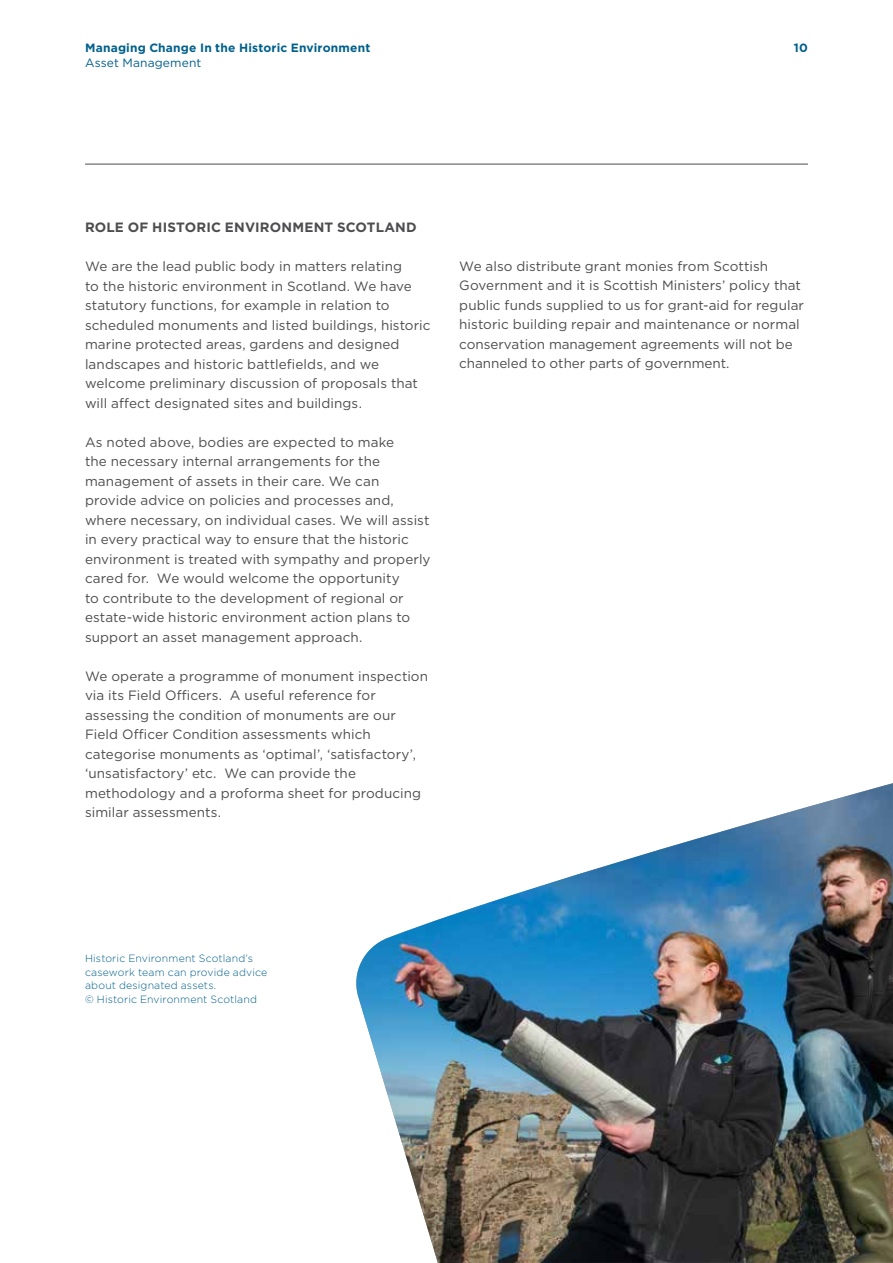
<style>
.page{position:relative;width:893px;height:1263px;background:#fff}
.page>*{position:absolute;margin:0;border:0;box-sizing:border-box;transform-origin:0 0}
.t1{font:13.5px/19.5px "Gotham";letter-spacing:.005em;color:#4d4d4f}
.t2{font:700 13.5px "Gotham";letter-spacing:.01em;color:#4d4d4f}
.t3{font:700 12px "Gotham";letter-spacing:.015em;color:#00608c}
.t4{font:12px "Gotham";letter-spacing:.015em;color:#00608c}
.t5{font:300 10.5px/13.5px "Gotham";letter-spacing:.01em;color:#00608c}
</style>
<div class="page">
<hr style="left:85px;top:164px;width:723px;height:1px;background:#4d4d4f">
<img style="left:356px;top:783px;width:537px;height:480px">
<p class="t3" style="left:85px;top:40px;width:287px">Managing Change In the Historic Environment</p>
<p class="t3" style="left:794px;top:40px;width:16px">10</p>
<p class="t4" style="left:85px;top:55px;width:118px">Asset Management</p>
<h5 class="t2" style="left:85px;top:218px;width:333px">ROLE OF HISTORIC ENVIRONMENT SCOTLAND</h5>
<p class="t1" style="left:85px;top:256px;width:347px">We are the lead public body in matters relating<br>to the historic environment in Scotland. We have statutory functions, for example in relation to scheduled monuments and listed buildings, historic marine protected areas, gardens and designed landscapes and historic battlefields, and we welcome preliminary discussion of proposals that will affect designated sites and buildings.</p>
<p class="t1" style="left:85px;top:432px;width:347px">As noted above, bodies are expected to make<br>the necessary internal arrangements for the management of assets in their care. We can provide advice on policies and processes and, where necessary, on individual cases. We will assist in every practical way to ensure that the historic environment is treated with sympathy and properly cared for. We would welcome the opportunity<br>to contribute to the development of regional or estate-wide historic environment action plans to support an asset management approach.</p>
<p class="t1" style="left:85px;top:666px;width:345px">We operate a programme of monument inspection via its Field Officers. A useful reference for assessing the condition of monuments are our Field Officer Condition assessments which categorise monuments as ‘optimal’, ‘satisfactory’, ‘unsatisfactory’ etc. We can provide the</p>
<p class="t1" style="left:85px;top:783px;width:338px">methodology and a proforma sheet for producing similar assessments.</p>
<p class="t1" style="left:459px;top:256px;width:346px">We also distribute grant monies from Scottish Government and it is Scottish Ministers’ policy that public funds supplied to us for grant-aid for regular historic building repair and maintenance or normal conservation management agreements will not be channeled to other parts of government.</p>
<p class="t5" style="left:85px;top:951px;width:184px">Historic Environment Scotland’s casework team can provide advice about designated assets.<br>© Historic Environment Scotland</p>
</div>
